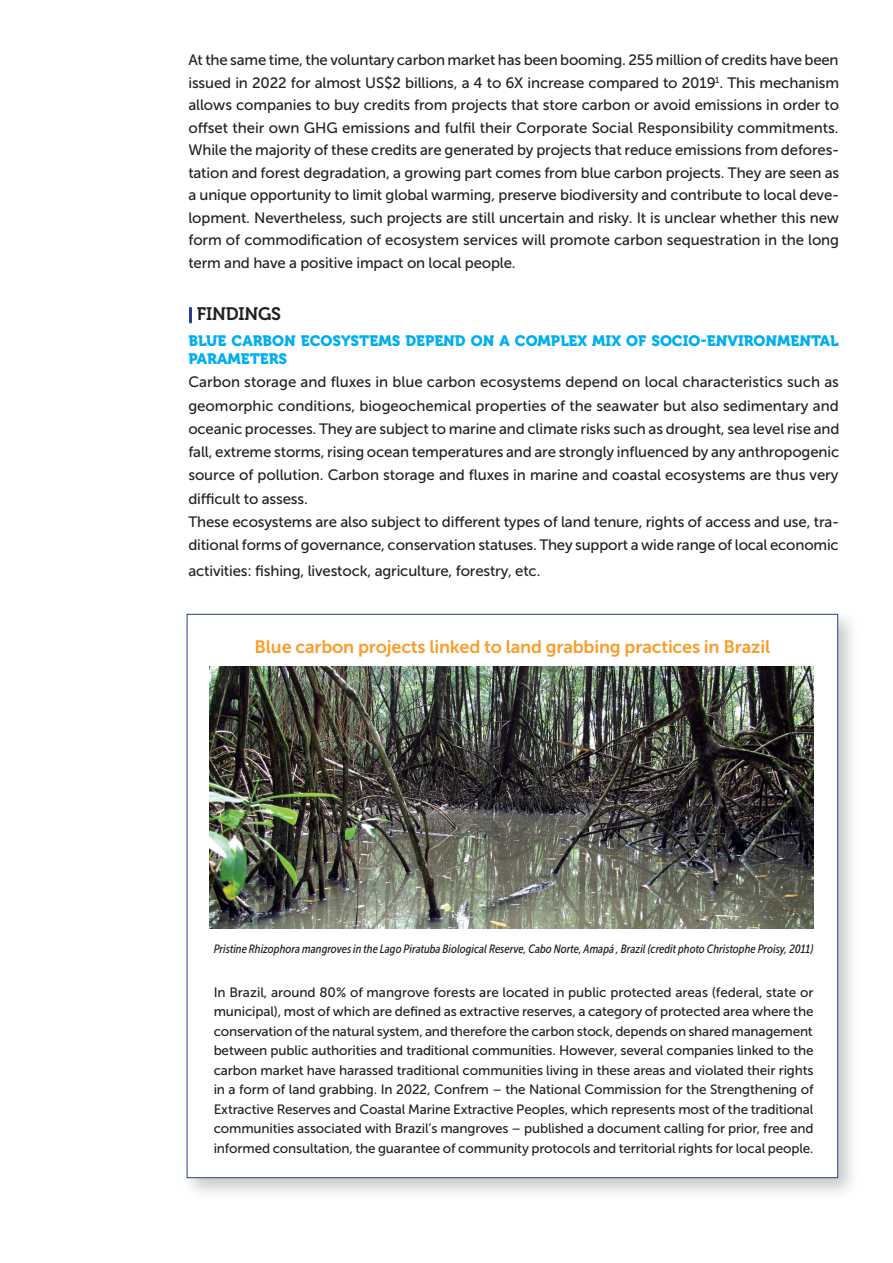
<style>
.page{position:relative;width:893px;height:1263px;background:#fff}
.page>*{position:absolute;margin:0;border:0;box-sizing:border-box;transform-origin:0 0}
.t1{font:18px "Museo Sans 700";letter-spacing:-.01em;color:#f89e2d}
.t2{font:18px "Museo 700";letter-spacing:-.01em;color:#231f20}
.t3{font:15px/22.5px "Museo Sans 500";letter-spacing:-.01em;color:#231f20}
.t4{font:15px/18px "Museo 900";color:#00aeef}
.t5{font:13.5px/19.5px "Museo Sans 500";letter-spacing:-.01em;color:#231f20;text-align:justify}
.t6{font:italic 12px "Museo Sans Cond 500";color:#231f20}
</style>
<div class="page">
<hr style="left:189px;top:308px;width:3px;height:14px;background:#253f8e">
<div style="left:181px;top:608px;width:679px;height:593px;background:#231f20;opacity:.25"></div>
<div style="left:187px;top:614px;width:651px;height:564px;background:#fff;border:1px solid #253f8e"></div>
<img style="left:209px;top:667px;width:604px;height:261px">
<p class="t3" style="left:188px;top:49px;width:652px;text-align:justify">At the same time, the voluntary carbon market has been booming. 255 million of credits have been issued in 2022 for almost US$2 billions, a 4 to 6X increase compared to 2019<sup>1</sup>. This mechanism allows companies to buy credits from projects that store carbon or avoid emissions in order to offset their own GHG emissions and fulfil their Corporate Social Responsibility commitments.<br>While the majority of these credits are generated by projects that reduce emissions from defores&shy;tation and forest degradation, a growing part comes from blue carbon projects. They are seen as a unique opportunity to limit global warming, preserve biodiversity and contribute to local deve&shy;lopment. Nevertheless, such projects are still uncertain and risky. It is unclear whether this new form of commodification of ecosystem services will promote carbon sequestration in the long term and have a positive impact on local people.</p>
<p class="t2" style="left:197px;top:303px;width:86px">FINDINGS</p>
<p class="t4" style="left:188px;top:332px;width:652px">BLUE CARBON ECOSYSTEMS DEPEND ON A COMPLEX MIX OF SOCIO-ENVIRONMENTAL<br>PARAMETERS</p>
<p class="t3" style="left:188px;top:371px;width:652px;line-height:23.2px">Carbon storage and fluxes in blue carbon ecosystems depend on local characteristics such as geomorphic conditions, biogeochemical properties of the seawater but also sedimentary and oceanic processes. They are subject to marine and climate risks such as drought, sea level rise and fall, extreme storms, rising ocean temperatures and are strongly influenced by any anthropogenic source of pollution. Carbon storage and fluxes in marine and coastal ecosystems are thus very difficult to assess.<br>These ecosystems are also subject to different types of land tenure, rights of access and use, tra&shy;ditional forms of governance, conservation statuses. They support a wide range of local economic</p>
<p class="t3" style="left:188px;top:559px;width:354px">activities: fishing, livestock, agriculture, forestry, etc.</p>
<p class="t1" style="left:255px;top:637px;width:517px">Blue carbon projects linked to land grabbing practices in Brazil</p>
<p class="t6" style="left:214px;top:942px;width:601px">Pristine Rhizophora mangroves in the Lago Piratuba Biological Reserve, Cabo Norte, Amapá , Brazil (credit photo Christophe Proisy, 2011)</p>
<p class="t5" style="left:214px;top:982px;width:601px">In Brazil, around 80% of mangrove forests are located in public protected areas (federal, state or municipal), most of which are defined as extractive reserves, a category of protected area where the conservation of the natural system, and therefore the carbon stock, depends on shared management between public authorities and traditional communities. However, several companies linked to the carbon market have harassed traditional communities living in these areas and violated their rights in a form of land grabbing. In 2022, Confrem – the National Commission for the Strengthening of Extractive Reserves and Coastal Marine Extractive Peoples, which represents most of the traditional communities associated with Brazil’s mangroves – published a document calling for prior, free and informed consultation, the guarantee of community protocols and territorial rights for local people.</p>
</div>
